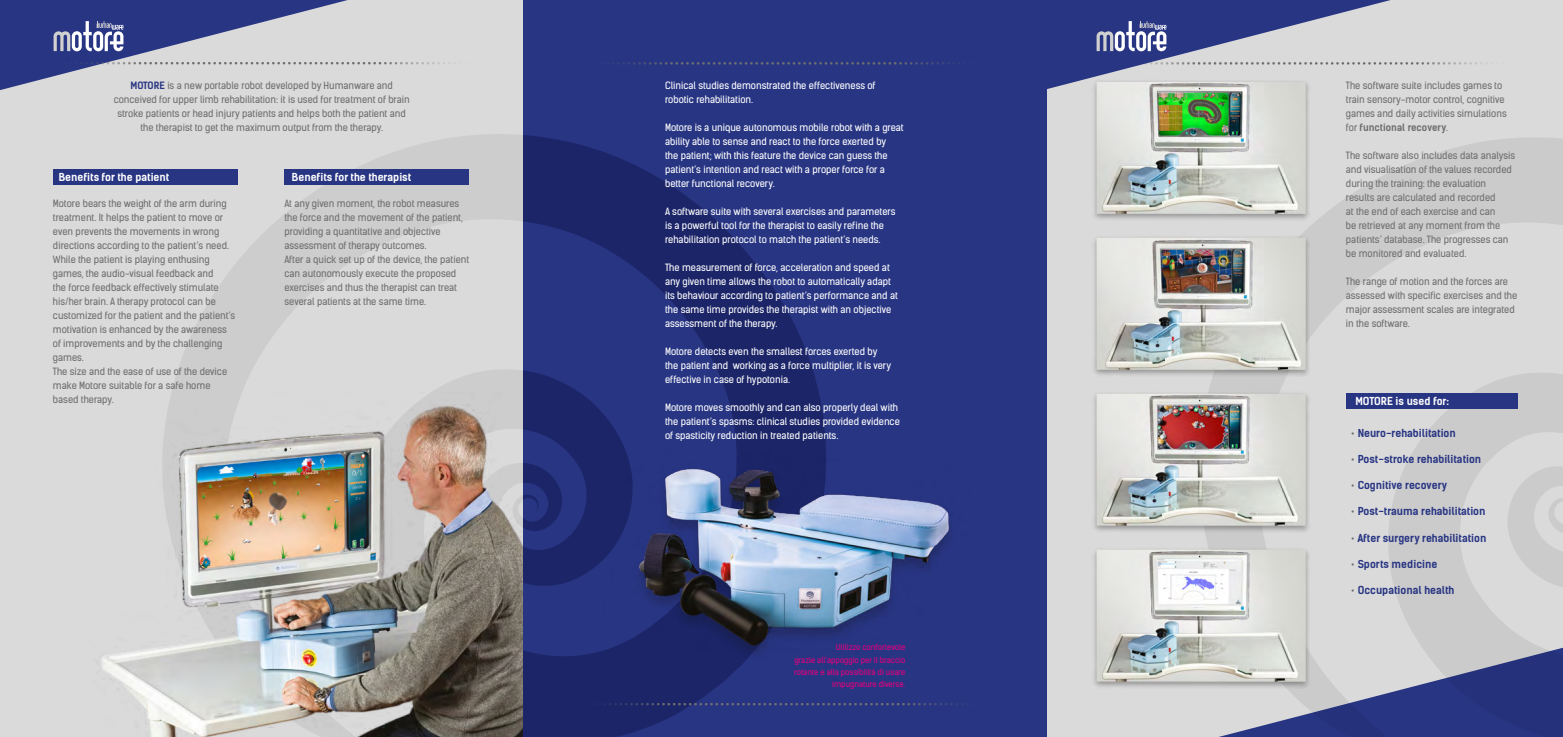
<style>
.page{position:relative;width:1563px;height:737px;background:#fff}
.page>*{position:absolute;margin:0;border:0;box-sizing:border-box;transform-origin:0 0}
.t1{font:700 10.5px "Kelson Sans";color:#283583}
.t2{font:700 10.5px "Kelson Sans";color:#fff}
.t3{font:9.62px/14px "Kelson Sans";color:#706f6f}
.t4{font:9.62px/14px "Kelson Sans";color:#fff}
.t5{font:7.88px/12.2px "Kelson Sans";color:#e6007d;text-align:right}
.s1{font-weight:700;color:#283583}
.s2{font-weight:700}
.s3{color:#706f6f}
</style>
<div class="page">
<div style="left:0;top:0;width:551px;height:737px;background:#dadada"></div>
<div style="left:1032px;top:0;width:531px;height:737px;background:#dadada"></div>
<svg style="left:1205px;top:137px;width:358px;height:600px"></svg>
<svg style="left:162px;top:134px;width:361px;height:258px"></svg>
<img style="left:99px;top:392px;width:424px;height:345px">
<div style="left:523px;top:0;width:524px;height:737px;background:#283583"></div>
<svg style="left:523px;top:135px;width:307px;height:602px"></svg>
<svg style="left:613px;top:62px;width:342px;height:3px"></svg>
<svg style="left:567px;top:703px;width:396px;height:2px"></svg>
<div style="left:53px;top:169px;width:185px;height:15px;background:#283583"></div>
<div style="left:284px;top:169px;width:185px;height:15px;background:#283583"></div>
<div style="left:1346px;top:394px;width:171px;height:15px;background:#283583"></div>
<img style="left:602px;top:450px;width:349px;height:231px">
<svg style="left:0;top:0;width:450px;height:90px"></svg>
<div style="left:1091px;top:391px;width:220px;height:142px;background:#000;opacity:.3"></div>
<img style="left:1096px;top:394px;width:209px;height:132px">
<div style="left:1091px;top:547px;width:220px;height:142px;background:#000;opacity:.3"></div>
<img style="left:1096px;top:549px;width:209px;height:132px">
<div style="left:1091px;top:235px;width:220px;height:142px;background:#000;opacity:.3"></div>
<img style="left:1096px;top:238px;width:209px;height:132px">
<div style="left:1091px;top:79px;width:220px;height:142px;background:#000;opacity:.3"></div>
<img style="left:1096px;top:94px;width:209px;height:120px">
<svg style="left:1047px;top:0;width:440px;height:94px"></svg>
<p class="t3" style="left:114px;top:79px;width:298px;text-align:center"><span class="s1">MOTORE</span> is a new portable robot developed by Humanware and conceived for upper limb rehabilitation: it is used for treatment of brain stroke patients or head injury patients and helps both the patient and the therapist to get the maximum output from the therapy.</p>
<p class="t2" style="left:59px;top:170px;width:112px">Benefits for the patient</p>
<p class="t3" style="left:53px;top:196px;width:178px">Motore bears the weight of the arm during treatment. It helps the patient to move or even prevents the movements in wrong directions according to the patient’s need.</p>
<p class="t3" style="left:53px;top:252px;width:184px">While the patient is playing enthusing games, the audio-visual feedback and<br>the force feedback effectively stimulate his/her brain. A therapy protocol can be customized for the patient and the patient’s motivation is enhanced by the awareness of improvements and by the challenging games.</p>
<p class="t3" style="left:53px;top:364px;width:176px">The size and the ease of use of the device make Motore suitable for a safe home based therapy.</p>
<p class="t2" style="left:292px;top:170px;width:121px">Benefits for the therapist</p>
<p class="t3" style="left:284px;top:196px;width:180px">At any given moment, the robot measures the force and the movement of the patient, providing a quantitative and objective assessment of therapy outcomes.</p>
<p class="t3" style="left:284px;top:252px;width:186px">After a quick set up of the device, the patient can autonomously execute the proposed exercises and thus the therapist can treat several patients at the same time.</p>
<p class="t4" style="left:665px;top:79px;width:212px">Clinical studies demonstrated the effectiveness of robotic rehabilitation.</p>
<p class="t4" style="left:665px;top:121px;width:240px">Motore is a unique autonomous mobile robot with a great ability able to sense and react to the force exerted by<br>the patient; with this feature the device can guess the patient’s intention and react with a proper force for a better functional recovery.</p>
<p class="t4" style="left:665px;top:205px;width:232px">A software suite with several exercises and parameters is a powerful tool for the therapist to easily refine the rehabilitation protocol to match the patient’s needs.</p>
<p class="t4" style="left:665px;top:261px;width:234px">The measurement of force, acceleration and speed at any given time allows the robot to automatically adapt its behaviour according to patient’s performance and at the same time provides the therapist with an objective assessment of the therapy.</p>
<p class="t4" style="left:665px;top:345px;width:227px">Motore detects even the smallest forces exerted by the patient and working as a force multiplier, it is very effective in case of hypotonia.</p>
<p class="t4" style="left:665px;top:401px;width:236px">Motore moves smoothly and can also properly deal with the patient’s spasms: clinical studies provided evidence of spasticity reduction in treated patients.</p>
<p class="t5" style="left:836px;top:641px;width:71px">Utilizzo confortevole</p>
<p class="t5" style="left:794px;top:653px;width:113px">grazie all’appoggio per il braccio rotante e alla possibilità di usare impugnature diverse.</p>
<p class="t3" style="left:1346px;top:79px;width:162px">The software suite includes games to train sensory-motor control, cognitive games and daily activities simulations for <span class="s2">functional recovery</span>.</p>
<p class="t3" style="left:1346px;top:149px;width:171px">The software also includes data analysis and visualisation of the values recorded during the training: the evaluation results are calculated and recorded<br>at the end of each exercise and can<br>be retrieved at any moment from the patients’ database. The progresses can be monitored and evaluated.</p>
<p class="t3" style="left:1346px;top:275px;width:173px">The range of motion and the forces are assessed with specific exercises and the major assessment scales are integrated in the software.</p>
<p class="t2" style="left:1355px;top:395px;width:95px">MOTORE is used for:</p>
<p class="t1" style="left:1351px;top:426px;width:106px"><span class="s3">•</span> Neuro-rehabilitation</p>
<p class="t1" style="left:1351px;top:452px;width:132px"><span class="s3">•</span> Post-stroke rehabilitation</p>
<p class="t1" style="left:1351px;top:479px;width:98px"><span class="s3">•</span> Cognitive recovery</p>
<p class="t1" style="left:1351px;top:505px;width:136px"><span class="s3">•</span> Post-trauma rehabilitation</p>
<p class="t1" style="left:1351px;top:531px;width:137px"><span class="s3">•</span> After surgery rehabilitation</p>
<p class="t1" style="left:1351px;top:557px;width:88px"><span class="s3">•</span> Sports medicine</p>
<p class="t1" style="left:1351px;top:584px;width:105px"><span class="s3">•</span> Occupational health</p>
</div>
